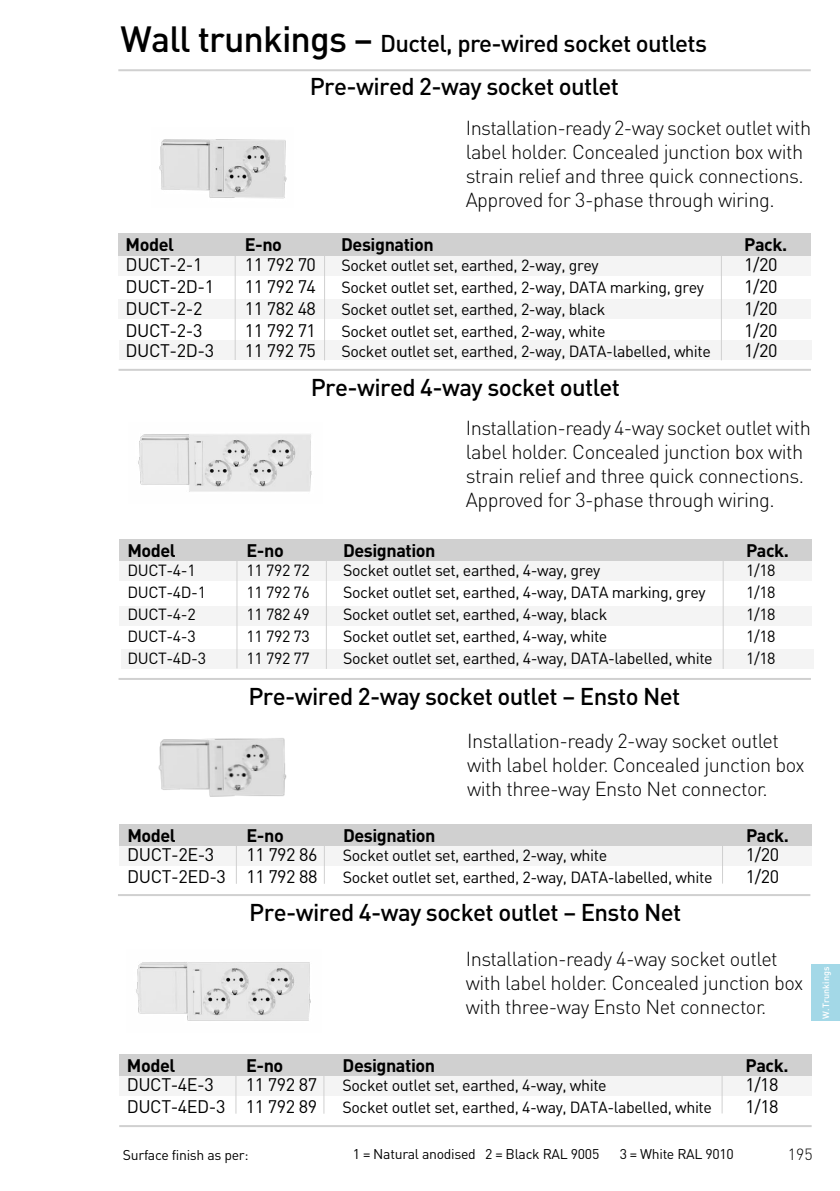
<style>
.page{position:relative;width:840px;height:1191px;background:#fff}
.page>*{position:absolute;margin:0;border:0;box-sizing:border-box;transform-origin:0 0}
.t1{font:500 24px/42.8px "DIN Pro";letter-spacing:-.025em;color:#000}
.t2{font:300 20px/24px "DIN Pro";letter-spacing:-.025em;color:#000}
.t3{font:18px "DIN Pro";letter-spacing:-.025em;color:#000}
.t4{font:700 18px "DIN Pro";letter-spacing:-.025em;color:#000}
.t5{font:16px "DIN Pro";letter-spacing:-.025em;color:#000}
.t6{font:300 16px "DIN Pro";color:#000}
.t7{font:14px "DIN Pro";letter-spacing:-.02em;color:#000}
.t8{font:500 9px "DIN Pro";letter-spacing:.005em;color:#fff}
.s1{font-size:36px}
</style>
<div class="page">
<hr style="left:118px;top:69px;width:692px;height:2px;background:#d0d0d0">
<hr style="left:119px;top:1125px;width:692px;height:2px;background:#d0d0d0">
<hr style="left:118px;top:369px;width:692px;height:2px;background:#d0d0d0">
<img style="left:159px;top:139px;width:128px;height:60px">
<hr style="left:118px;top:678px;width:692px;height:2px;background:#d0d0d0">
<hr style="left:118px;top:894px;width:691px;height:2px;background:#d0d0d0">
<div style="left:120px;top:824px;width:691px;height:22px;background:#d0d0d0"></div>
<div style="left:119px;top:846px;width:692px;height:20px;background:#f4f4f4"></div>
<hr style="left:236px;top:825px;width:1px;height:58px;background:#d0d0d0">
<hr style="left:324px;top:824px;width:1px;height:59px;background:#d0d0d0">
<hr style="left:721px;top:824px;width:1px;height:59px;background:#d0d0d0">
<img style="left:138px;top:434px;width:174px;height:58px">
<img style="left:158px;top:738px;width:129px;height:59px">
<img style="left:136px;top:962px;width:175px;height:59px">
<div style="left:120px;top:340px;width:691px;height:20px;background:#f4f4f4"></div>
<div style="left:118px;top:233px;width:691px;height:23px;background:#d0d0d0"></div>
<div style="left:118px;top:256px;width:691px;height:19px;background:#f4f4f4"></div>
<div style="left:118px;top:299px;width:691px;height:20px;background:#f4f4f4"></div>
<hr style="left:324px;top:239px;width:1px;height:121px;background:#d0d0d0">
<hr style="left:720px;top:239px;width:1px;height:121px;background:#d0d0d0">
<hr style="left:235px;top:239px;width:1px;height:121px;background:#d0d0d0">
<div style="left:121px;top:649px;width:692px;height:20px;background:#f4f4f4"></div>
<div style="left:120px;top:539px;width:691px;height:22px;background:#d0d0d0"></div>
<div style="left:120px;top:561px;width:691px;height:20px;background:#f4f4f4"></div>
<div style="left:120px;top:606px;width:691px;height:20px;background:#f4f4f4"></div>
<hr style="left:326px;top:540px;width:1px;height:129px;background:#d0d0d0">
<hr style="left:722px;top:540px;width:1px;height:129px;background:#d0d0d0">
<hr style="left:236px;top:541px;width:1px;height:127px;background:#d0d0d0">
<div style="left:119px;top:1053px;width:692px;height:23px;background:#d0d0d0"></div>
<div style="left:119px;top:1076px;width:692px;height:20px;background:#f4f4f4"></div>
<hr style="left:235px;top:1054px;width:1px;height:59px;background:#d0d0d0">
<hr style="left:323px;top:1054px;width:1px;height:59px;background:#d0d0d0">
<hr style="left:721px;top:1054px;width:1px;height:59px;background:#d0d0d0">
<div style="left:811px;top:964px;width:28px;height:56px;background:#a3d8e7"></div>
<h1 class="t1" style="left:309px;top:21px;width:398px;text-indent:-189px"><span class="s1">Wall trunkings –</span> Ductel, pre-wired socket outlets<br>Pre-wired 2-way socket outlet</h1>
<p class="t2" style="left:465px;top:115px;width:347px">Installation-ready 2-way socket outlet with label holder. Concealed junction box with strain relief and three quick connections.<br>Approved for 3-phase through wiring.</p>
<p class="t4" style="left:125px;top:232px;width:50px">Model</p>
<p class="t4" style="left:244px;top:232px;width:39px">E-no</p>
<p class="t4" style="left:341px;top:232px;width:94px">Designation</p>
<p class="t4" style="left:743px;top:232px;width:44px">Pack.</p>
<p class="t3" style="left:126px;top:252px;width:78px">DUCT-2-1</p>
<p class="t3" style="left:245px;top:252px;width:73px">11 792 70</p>
<p class="t5" style="left:341px;top:254px;width:259px">Socket outlet set, earthed, 2-way, grey</p>
<p class="t3" style="left:743px;top:252px;width:35px">1/20</p>
<p class="t3" style="left:126px;top:274px;width:90px">DUCT-2D-1</p>
<p class="t3" style="left:245px;top:274px;width:73px">11 792 74</p>
<p class="t5" style="left:341px;top:276px;width:364px">Socket outlet set, earthed, 2-way, DATA marking, grey</p>
<p class="t3" style="left:743px;top:274px;width:35px">1/20</p>
<p class="t3" style="left:126px;top:296px;width:78px">DUCT-2-2</p>
<p class="t3" style="left:245px;top:296px;width:73px">11 782 48</p>
<p class="t5" style="left:341px;top:298px;width:265px">Socket outlet set, earthed, 2-way, black</p>
<p class="t3" style="left:743px;top:296px;width:35px">1/20</p>
<p class="t3" style="left:126px;top:318px;width:78px">DUCT-2-3</p>
<p class="t3" style="left:245px;top:318px;width:73px">11 792 71</p>
<p class="t5" style="left:341px;top:320px;width:266px">Socket outlet set, earthed, 2-way, white</p>
<p class="t3" style="left:743px;top:318px;width:35px">1/20</p>
<p class="t3" style="left:126px;top:338px;width:90px">DUCT-2D-3</p>
<p class="t3" style="left:245px;top:338px;width:73px">11 792 75</p>
<p class="t5" style="left:341px;top:340px;width:371px">Socket outlet set, earthed, 2-way, DATA-labelled, white</p>
<p class="t3" style="left:743px;top:338px;width:35px">1/20</p>
<h1 class="t1" style="left:310px;top:365px;width:311px">Pre-wired 4-way socket outlet</h1>
<p class="t2" style="left:465px;top:415px;width:346px">Installation-ready 4-way socket outlet with label holder. Concealed junction box with strain relief and three quick connections.<br>Approved for 3-phase through wiring.</p>
<p class="t4" style="left:127px;top:538px;width:50px">Model</p>
<p class="t4" style="left:246px;top:538px;width:39px">E-no</p>
<p class="t4" style="left:343px;top:538px;width:94px">Designation</p>
<p class="t4" style="left:745px;top:538px;width:44px">Pack.</p>
<p class="t5" style="left:127px;top:559px;width:70px">DUCT-4-1</p>
<p class="t5" style="left:246px;top:559px;width:65px">11 792 72</p>
<p class="t5" style="left:343px;top:559px;width:259px">Socket outlet set, earthed, 4-way, grey</p>
<p class="t5" style="left:745px;top:559px;width:31px">1/18</p>
<p class="t5" style="left:127px;top:581px;width:80px">DUCT-4D-1</p>
<p class="t5" style="left:246px;top:581px;width:65px">11 792 76</p>
<p class="t5" style="left:343px;top:581px;width:364px">Socket outlet set, earthed, 4-way, DATA marking, grey</p>
<p class="t5" style="left:745px;top:581px;width:31px">1/18</p>
<p class="t5" style="left:127px;top:603px;width:70px">DUCT-4-2</p>
<p class="t5" style="left:246px;top:603px;width:65px">11 782 49</p>
<p class="t5" style="left:343px;top:603px;width:265px">Socket outlet set, earthed, 4-way, black</p>
<p class="t5" style="left:745px;top:603px;width:31px">1/18</p>
<p class="t5" style="left:127px;top:625px;width:70px">DUCT-4-3</p>
<p class="t5" style="left:246px;top:625px;width:65px">11 792 73</p>
<p class="t5" style="left:343px;top:625px;width:266px">Socket outlet set, earthed, 4-way, white</p>
<p class="t5" style="left:745px;top:625px;width:31px">1/18</p>
<p class="t5" style="left:127px;top:647px;width:80px">DUCT-4D-3</p>
<p class="t5" style="left:246px;top:647px;width:65px">11 792 77</p>
<p class="t5" style="left:343px;top:647px;width:371px">Socket outlet set, earthed, 4-way, DATA-labelled, white</p>
<p class="t5" style="left:745px;top:647px;width:31px">1/18</p>
<h1 class="t1" style="left:248px;top:673px;width:433px">Pre-wired 2-way socket outlet – Ensto Net</h1>
<p class="t2" style="left:466px;top:727px;width:339px">Installation-ready 2-way socket outlet with label holder. Concealed junction box with three-way Ensto Net connector.</p>
<p class="t4" style="left:127px;top:823px;width:50px">Model</p>
<p class="t4" style="left:246px;top:823px;width:39px">E-no</p>
<p class="t4" style="left:343px;top:823px;width:94px">Designation</p>
<p class="t4" style="left:745px;top:823px;width:44px">Pack.</p>
<p class="t3" style="left:127px;top:842px;width:89px">DUCT-2E-3</p>
<p class="t3" style="left:246px;top:842px;width:73px">11 792 86</p>
<p class="t5" style="left:342px;top:844px;width:266px">Socket outlet set, earthed, 2-way, white</p>
<p class="t3" style="left:745px;top:842px;width:35px">1/20</p>
<p class="t3" style="left:127px;top:864px;width:192px">DUCT-2ED-3 11 792 88</p>
<p class="t5" style="left:342px;top:866px;width:371px">Socket outlet set, earthed, 2-way, DATA-labelled, white</p>
<p class="t3" style="left:745px;top:864px;width:35px">1/20</p>
<h1 class="t1" style="left:249px;top:889px;width:433px">Pre-wired 4-way socket outlet – Ensto Net</h1>
<p class="t2" style="left:465px;top:946px;width:339px">Installation-ready 4-way socket outlet with label holder. Concealed junction box with three-way Ensto Net connector.</p>
<p class="t8" style="left:819px;top:1018px;width:54px;rotate:-90deg">W.Trunkings</p>
<p class="t4" style="left:127px;top:1053px;width:50px">Model</p>
<p class="t4" style="left:246px;top:1053px;width:39px">E-no</p>
<p class="t4" style="left:342px;top:1053px;width:94px">Designation</p>
<p class="t4" style="left:745px;top:1053px;width:44px">Pack.</p>
<p class="t3" style="left:127px;top:1072px;width:89px">DUCT-4E-3</p>
<p class="t3" style="left:246px;top:1072px;width:73px">11 792 87</p>
<p class="t5" style="left:342px;top:1074px;width:266px">Socket outlet set, earthed, 4-way, white</p>
<p class="t3" style="left:745px;top:1072px;width:35px">1/18</p>
<p class="t3" style="left:127px;top:1094px;width:192px">DUCT-4ED-3 11 792 89</p>
<p class="t5" style="left:342px;top:1096px;width:371px">Socket outlet set, earthed, 4-way, DATA-labelled, white</p>
<p class="t3" style="left:745px;top:1094px;width:35px">1/18</p>
<p class="t7" style="left:123px;top:1145px;width:127px">Surface finish as per:</p>
<p class="t7" style="left:352px;top:1144px;width:248px">1 = Natural anodised 2 = Black RAL 9005</p>
<p class="t7" style="left:619px;top:1144px;width:116px">3 = White RAL 9010</p>
<p class="t6" style="left:787px;top:1143px;width:26px">195</p>
</div>
